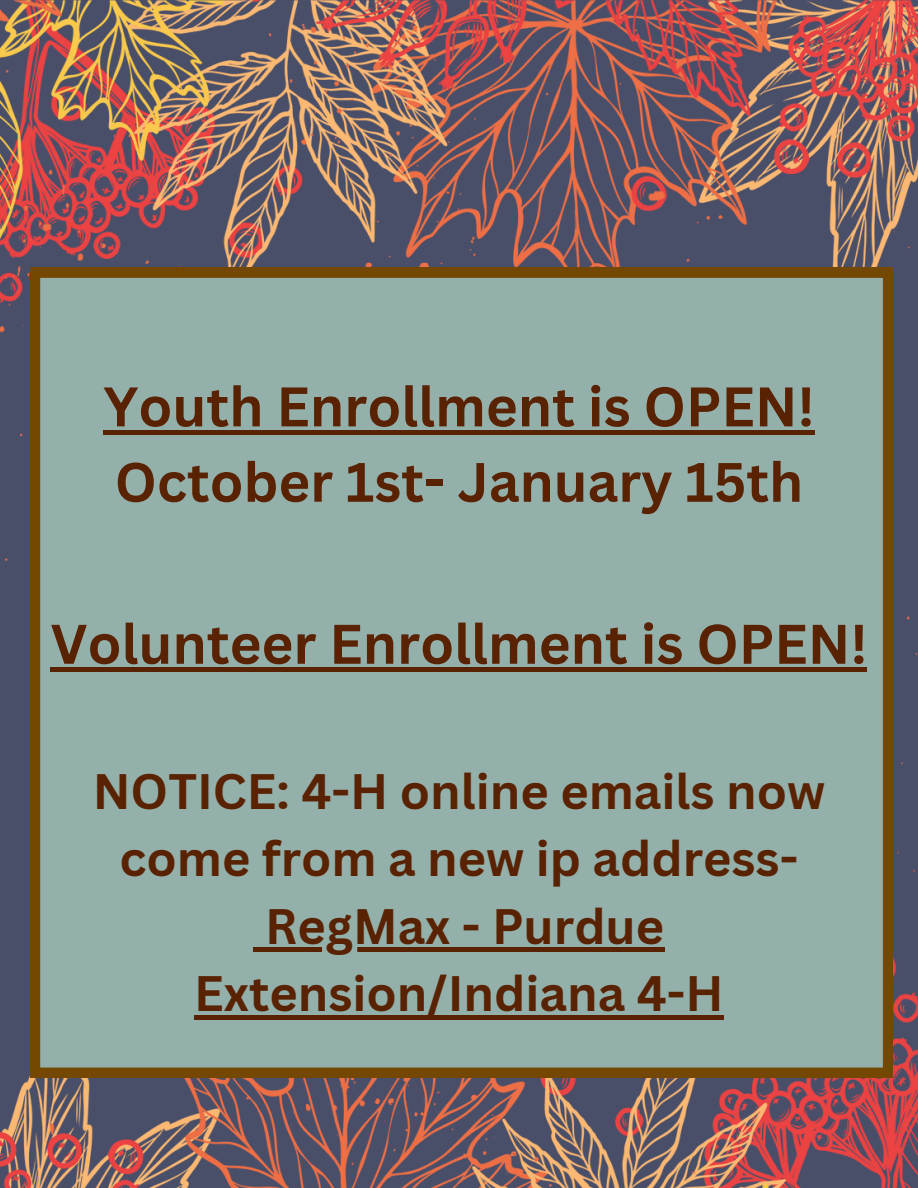
<style>
.page{position:relative;width:918px;height:1188px;background:#fff}
.page>*{position:absolute;margin:0;border:0;box-sizing:border-box;transform-origin:0 0}
.t1{font:700 54.45px "Canva Sans";color:#592202}
.t2{font:700 54.15px "Canva Sans";color:#592202}
.t3{font:700 48.45px/67.5px "Canva Sans";color:#592202;text-align:center}
</style>
<div class="page">
<img style="left:0;top:0;width:918px;height:1188px">
<div style="left:30px;top:268px;width:863px;height:810px;background:#93b0ab"></div>
<hr style="left:103px;top:430px;width:712px;height:4px;background:#592202">
<div style="left:51px;top:667px;width:816px;height:5px;background:#592202"></div>
<div style="left:254px;top:947px;width:11px;height:5px;background:#592202"></div>
<div style="left:265px;top:947px;width:399px;height:5px;background:#592202"></div>
<hr style="left:194px;top:1015px;width:530px;height:4px;background:#592202">
<p class="t1" style="left:103px;top:368px;width:713px">Youth Enrollment is OPEN!</p>
<p class="t2" style="left:115px;top:444px;width:690px">October 1st- January 15th</p>
<p class="t1" style="left:51px;top:606px;width:818px">Volunteer Enrollment is OPEN!</p>
<p class="t3" style="left:93px;top:756px;width:734px">NOTICE: 4-H online emails now come from a new ip address-</p>
<p class="t3" style="left:194px;top:891px;width:531px">RegMax - Purdue<br>Extension/Indiana 4-H</p>
</div>
